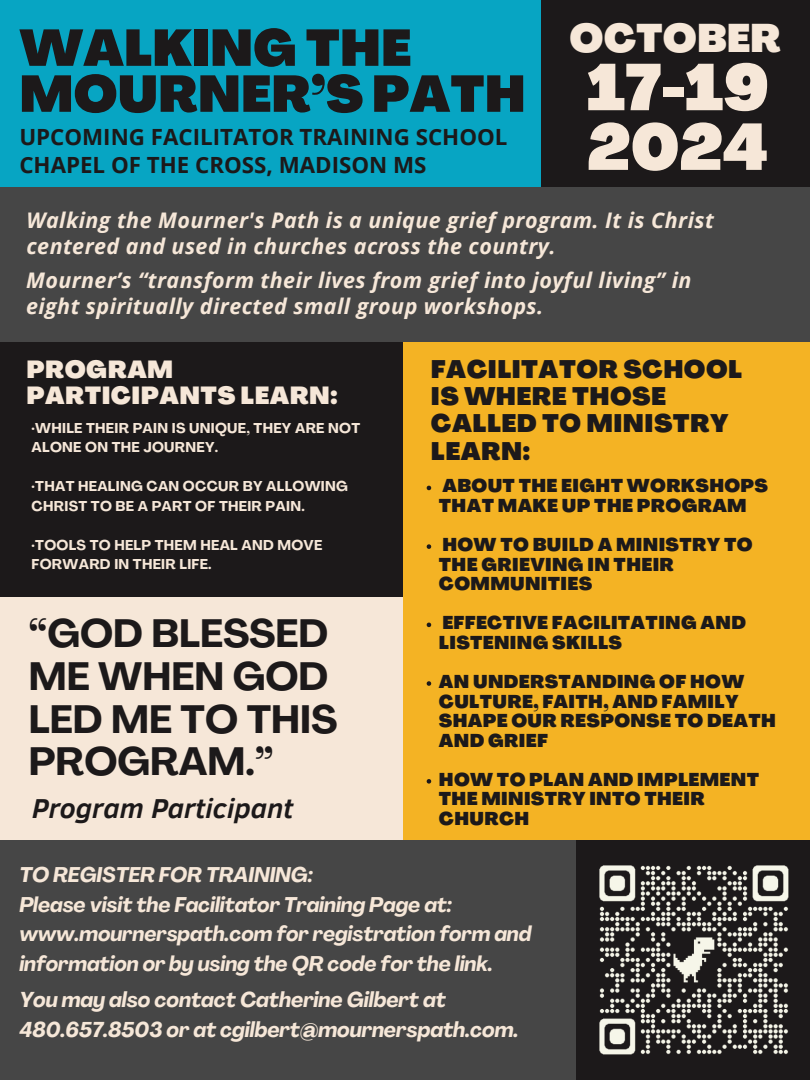
<style>
.page{position:relative;width:810px;height:1080px;background:#07a5c3}
.page>*{position:absolute;margin:0;border:0;box-sizing:border-box;transform-origin:0 0}
.t1{font:900 64.56px "Agrandir";color:#f6e7d8}
.t2{font:900 50.62px/46px "Agrandir";color:#1c191a}
.t3{font:900 39.19px "Agrandir";color:#f6e7d8}
.t4{font:700 39px/42.6px "Agrandir";color:#1c191a}
.t5{font:italic 700 28.06px "Clear Sans";color:#1c191a}
.t6{font:900 24.88px/27.2px "Agrandir";letter-spacing:.02em;color:#1c191a}
.t7{font:900 24.31px/26.6px "Agrandir";letter-spacing:.02em;color:#f6e7d8}
.t8{font:700 22.31px "Open Sans";color:#1c191a}
.t9{font:italic 700 21.5px/25.8px "Open Sans";letter-spacing:.02em;color:#f6e7d8}
.t10{font:italic 700 21.25px/29.7px "Agrandir";color:#f6e7d8}
.t11{font:italic 700 21px/29.4px "Agrandir";color:#f6e7d8}
.t12{font:900 18.19px/19.6px "Agrandir";letter-spacing:.02em;color:#1c191a}
.t13{font:700 14.06px/19.6px "Agrandir";letter-spacing:.02em;color:#f6e7d8}
</style>
<div class="page">
<div style="left:541px;top:0;width:269px;height:275px;background:#1c191a"></div>
<div style="left:0;top:594px;width:425px;height:283px;background:#f6e7d8"></div>
<div style="left:0;top:314px;width:405px;height:283px;background:#1c191a"></div>
<div style="left:403px;top:316px;width:407px;height:561px;background:#f4b324"></div>
<div style="left:0;top:840px;width:575px;height:240px;background:#464646"></div>
<div style="left:0;top:187px;width:810px;height:155px;background:#464646"></div>
<img style="left:575px;top:840px;width:235px;height:240px">
<svg style="left:427px;top:486px;width:4px;height:4px"></svg>
<svg style="left:427px;top:544px;width:4px;height:5px"></svg>
<svg style="left:427px;top:623px;width:4px;height:4px"></svg>
<svg style="left:427px;top:681px;width:4px;height:5px"></svg>
<svg style="left:427px;top:779px;width:4px;height:5px"></svg>
<h6 class="t2" style="left:19px;top:30px;width:508px">WALKING THE<br>MOURNER’S PATH</h6>
<h5 class="t8" style="left:19px;top:122px;width:490px">UPCOMING FACILITATOR TRAINING SCHOOL</h5>
<p class="t8" style="left:19px;top:149px;width:409px">CHAPEL OF THE CROSS, MADISON MS</p>
<p class="t3" style="left:570px;top:23px;width:213px">OCTOBER</p>
<p class="t1" style="left:587px;top:62px;width:184px">17-19</p>
<p class="t1" style="left:587px;top:121px;width:183px">2024</p>
<h6 class="t9" style="left:26px;top:207px;width:689px">Walking the Mourner's Path is a unique grief program. It is Christ centered and used in churches across the country.</h6>
<h3 class="t9" style="left:26px;top:267px;width:667px">Mourner’s “transform their lives from grief into joyful living” in eight spiritually directed small group workshops.</h3>
<p class="t7" style="left:26px;top:358px;width:313px">PROGRAM<br>PARTICIPANTS LEARN:</p>
<h1 class="t13" style="left:32px;top:419px;width:330px">·WHILE THEIR PAIN IS UNIQUE, THEY ARE NOT<br>ALONE ON THE JOURNEY.</h1>
<h1 class="t13" style="left:32px;top:478px;width:318px">·THAT HEALING CAN OCCUR BY ALLOWING<br>CHRIST TO BE A PART OF THEIR PAIN.</h1>
<h2 class="t13" style="left:32px;top:537px;width:292px">·TOOLS TO HELP THEM HEAL AND MOVE<br>FORWARD IN THEIR LIFE.</h2>
<h4 class="t4" style="left:29px;top:616px;width:310px">“GOD BLESSED<br>ME WHEN GOD<br>LED ME TO THIS<br>PROGRAM.”</h4>
<p class="t5" style="left:32px;top:788px;width:263px">Program Participant</p>
<h5 class="t6" style="left:431px;top:358px;width:313px">FACILITATOR SCHOOL<br>IS WHERE THOSE<br>CALLED TO MINISTRY<br>LEARN:</h5>
<p class="t12" style="left:439px;top:478px;width:331px">ABOUT THE EIGHT WORKSHOPS<br>THAT MAKE UP THE PROGRAM</p>
<p class="t12" style="left:439px;top:537px;width:315px">HOW TO BUILD A MINISTRY TO<br>THE GRIEVING IN THEIR<br>COMMUNITIES</p>
<p class="t12" style="left:439px;top:615px;width:309px">EFFECTIVE FACILITATING AND<br>LISTENING SKILLS</p>
<p class="t12" style="left:439px;top:674px;width:338px">AN UNDERSTANDING OF HOW<br>CULTURE, FAITH, AND FAMILY<br>SHAPE OUR RESPONSE TO DEATH<br>AND GRIEF</p>
<p class="t12" style="left:439px;top:772px;width:322px">HOW TO PLAN AND IMPLEMENT<br>THE MINISTRY INTO THEIR<br>CHURCH</p>
<p class="t11" style="left:19px;top:862px;width:513px">TO REGISTER FOR TRAINING:<br>Please visit the Facilitator Training Page at: www.mournerspath.com for registration form and information or by using the QR code for the link.</p>
<p class="t10" style="left:19px;top:987px;width:501px">You may also contact Catherine Gilbert at<br>480.657.8503 or at cgilbert@mournerspath.com.</p>
</div>
